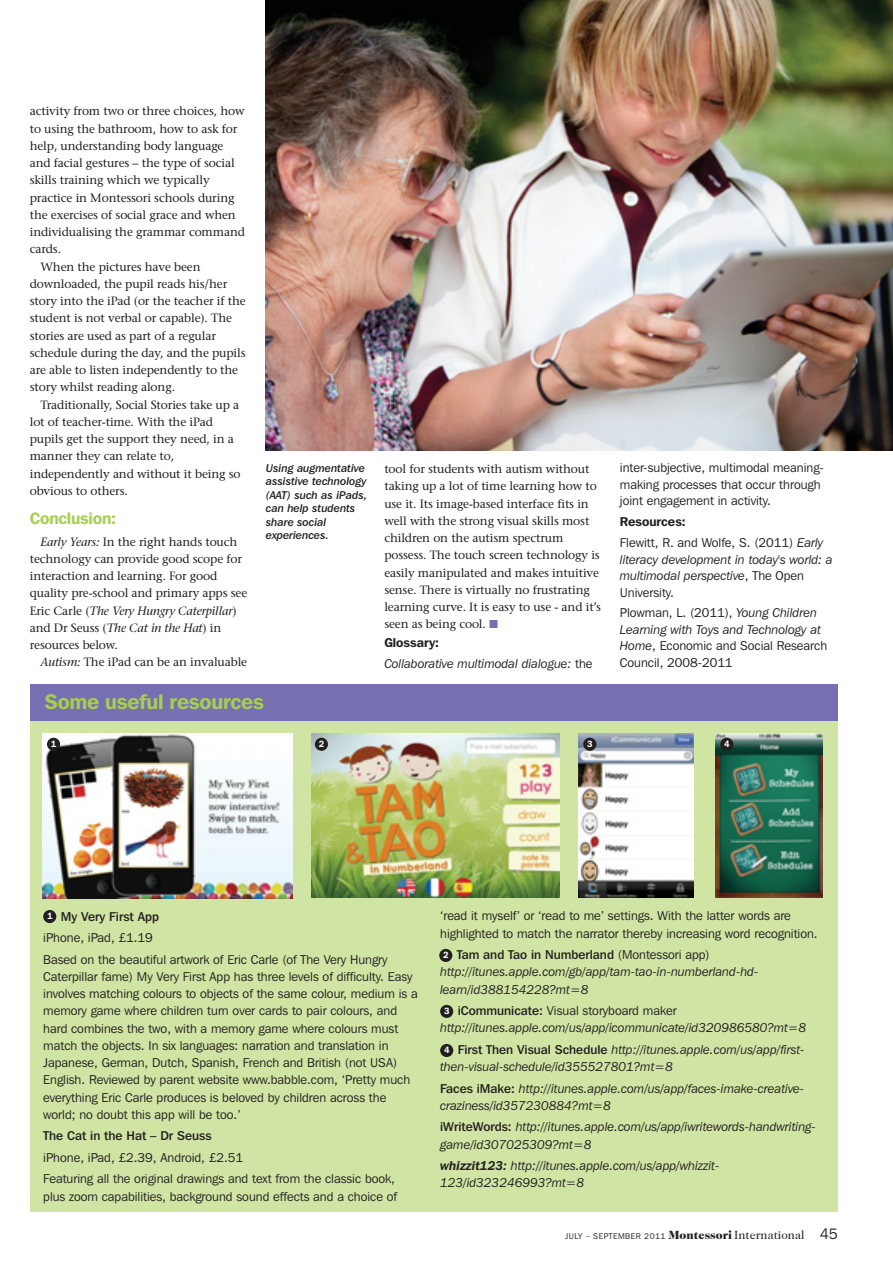
<style>
.page{position:relative;width:893px;height:1263px;background:#fff}
.page>*{position:absolute;margin:0;border:0;box-sizing:border-box;transform-origin:0 0}
.t1{font:600 21px "Franklin Gothic IT Cby BT";letter-spacing:-.015em;color:#a5cf4c}
.t2{font:600 16.5px "Franklin Gothic IT Cby BT";letter-spacing:-.015em;color:#a5cf4c}
.t3{font:12.75px/17.2px "Franklin Gothic IT Cby BT";color:#231f20}
.t4{font:italic 12.75px/17.2px "Franklin Gothic IT Cby BT";color:#231f20}
.t5{font:500 12.75px "Franklin Gothic IT Cby BT";color:#231f20}
.t6{font:12px/17.2px "Stone Serif";letter-spacing:-.01em;color:#231f20}
.t7{font:11.25px/13.5px "Franklin Gothic IT Cby BT Med Ital";color:#231f20}
.t8{font:600 9px "Franklin Gothic IT Cby BT";color:#fff}
.t9{font:8.25px "Franklin Gothic IT Cby BT";letter-spacing:.06em;color:#231f20}
.s1{font-style:italic}
.s2{font-weight:600;font-style:normal}
.s3{font-style:normal}
.s4{font-weight:600}
.s5{font-weight:500;font-style:normal}
.s6{font-family:"Caslon Two Twenty Four";font-weight:900;font-size:12px}
.s7{font-family:"Caslon Two Twenty Four";font-size:12px}
.s8{font-size:15px}
</style>
<div class="page">
<div style="left:30px;top:686px;width:808px;height:526px;background:#d0e4a4"></div>
<img style="left:716px;top:734px;width:106px;height:163px">
<img style="left:266px;top:0;width:627px;height:451px">
<img style="left:43px;top:734px;width:249px;height:165px">
<img style="left:311px;top:734px;width:248px;height:163px">
<img style="left:578px;top:734px;width:116px;height:163px">
<div style="left:47px;top:738px;width:13px;height:13px;background:#231f20;border-radius:50%"></div>
<div style="left:43px;top:910px;width:13px;height:13px;background:#231f20;border-radius:50%"></div>
<div style="left:439px;top:949px;width:13px;height:13px;background:#231f20;border-radius:50%"></div>
<div style="left:440px;top:1044px;width:13px;height:13px;background:#231f20;border-radius:50%"></div>
<div style="left:440px;top:1005px;width:13px;height:13px;background:#231f20;border-radius:50%"></div>
<div style="left:315px;top:738px;width:13px;height:13px;background:#231f20;border-radius:50%"></div>
<div style="left:583px;top:738px;width:13px;height:13px;background:#231f20;border-radius:50%"></div>
<div style="left:720px;top:738px;width:13px;height:13px;background:#231f20;border-radius:50%"></div>
<div style="left:30px;top:684px;width:808px;height:37px;background:#7670b3"></div>
<p class="t6" style="left:30px;top:104px;width:216px">activity from two or three choices, how</p>
<p class="t6" style="left:30px;top:121px;width:209px">to using the bathroom, how to ask for</p>
<p class="t6" style="left:30px;top:138px;width:195px">help, understanding body language</p>
<p class="t6" style="left:30px;top:156px;width:207px">and facial gestures – the type of social</p>
<p class="t6" style="left:30px;top:173px;width:181px">skills training which we typically</p>
<p class="t6" style="left:30px;top:190px;width:206px">practice in Montessori schools during</p>
<p class="t6" style="left:30px;top:207px;width:208px">the exercises of social grace and when</p>
<p class="t6" style="left:30px;top:225px;width:217px">individualising the grammar command</p>
<p class="t6" style="left:30px;top:242px;width:33px">cards.</p>
<p class="t6" style="left:40px;top:259px;width:162px">When the pictures have been</p>
<p class="t6" style="left:30px;top:276px;width:199px">downloaded, the pupil reads his/her</p>
<p class="t6" style="left:30px;top:294px;width:218px">story into the iPad (or the teacher if the</p>
<p class="t6" style="left:30px;top:311px;width:204px">student is not verbal or capable). The</p>
<p class="t6" style="left:30px;top:328px;width:188px">stories are used as part of a regular</p>
<p class="t6" style="left:30px;top:345px;width:217px">schedule during the day, and the pupils</p>
<p class="t6" style="left:30px;top:363px;width:210px">are able to listen independently to the</p>
<p class="t6" style="left:30px;top:380px;width:147px">story whilst reading along.</p>
<p class="t6" style="left:40px;top:397px;width:200px">Traditionally, Social Stories take up a</p>
<p class="t6" style="left:30px;top:414px;width:185px">lot of teacher-time. With the iPad</p>
<p class="t6" style="left:30px;top:432px;width:206px">pupils get the support they need, in a</p>
<p class="t6" style="left:30px;top:449px;width:146px">manner they can relate to,</p>
<p class="t6" style="left:30px;top:466px;width:212px">independently and without it being so</p>
<p class="t6" style="left:30px;top:483px;width:100px">obvious to others.</p>
<h2 class="t2" style="left:30px;top:513px;width:88px">Conclusion:</h2>
<p class="t6" style="left:30px;top:534px;width:219px;text-indent:11px"><span class="s1">Early Years:</span> In the right hands touch technology can provide good scope for interaction and learning. For good quality pre-school and primary apps see Eric Carle (<span class="s1">The Very Hungry Caterpillar</span>) and Dr Seuss (<span class="s1">The Cat in the Hat</span>) in resources below.</p>
<p class="t6" style="left:40px;top:655px;width:208px"><span class="s1">Autism:</span> The iPad can be an invaluable</p>
<p class="t7" style="left:266px;top:462px;width:103px">Using augmentative assistive technology (AAT) such as iPads, can help students share social experiences.</p>
<h1 class="t1" style="left:45px;top:695px;width:221px">Some useful resources</h1>
<p class="t6" style="left:384px;top:462px;width:218px">tool for students with autism without taking up a lot of time learning how to use it. Its image-based interface fits in well with the strong visual skills most children on the autism spectrum possess. The touch screen technology is easily manipulated and makes intuitive sense. There is virtually no frustrating learning curve. It is easy to use - and it’s seen as being cool.</p>
<p class="t4" style="left:384px;top:633px;width:210px;line-height:20.7px"><span class="s2">Glossary:<br></span>Collaborative multimodal dialogue: <span class="s3">the</span></p>
<p class="t3" style="left:620px;top:461px;width:206px;line-height:16.5px">inter-subjective, multimodal meaning&shy;making processes that occur through joint engagement in activity.</p>
<p class="t3" style="left:620px;top:513px;width:205px;line-height:20.7px"><span class="s4">Resources:<br></span>Flewitt, R. and Wolfe, S. (2011) <span class="s1">Early</span></p>
<p class="t4" style="left:620px;top:552px;width:214px;line-height:16.5px">literacy development in today's world: a multimodal perspective<span class="s3">, The Open<br>University.</span></p>
<p class="t3" style="left:620px;top:606px;width:209px;line-height:16.5px">Plowman, L. (2011), <span class="s1">Young Children<br>Learning with Toys and Technology at<br>Home</span>, Economic and Social Research<br>Council, 2008-2011</p>
<p class="t8" style="left:51px;top:741px;width:7px">1</p>
<p class="t8" style="left:319px;top:741px;width:7px">2</p>
<p class="t8" style="left:587px;top:741px;width:7px">3</p>
<p class="t8" style="left:724px;top:741px;width:7px">4</p>
<p class="t5" style="left:61px;top:912px;width:100px">My Very First App</p>
<p class="t3" style="left:43px;top:928px;width:346px;line-height:21.5px">iPhone, iPad, £1.19<br>Based on the beautiful artwork of Eric Carle (of The Very Hungry</p>
<p class="t3" style="left:43px;top:969px;width:376px">Caterpillar fame) My Very First App has three levels of difficulty. Easy involves matching colours to objects of the same colour, medium is a memory game where children turn over cards to pair colours, and hard combines the two, with a memory game where colours must match the objects. In six languages: narration and translation in Japanese, German, Dutch, Spanish, French and British (not USA)<br>English. Reviewed by parent website www.babble.com, ‘Pretty much everything Eric Carle produces is beloved by children across the world; no doubt this app will be too.’</p>
<p class="t5" style="left:43px;top:1131px;width:170px">The Cat in the Hat – Dr Seuss</p>
<p class="t3" style="left:43px;top:1148px;width:353px;line-height:21.5px">iPhone, iPad, £2.39, Android, £2.51<br>Featuring all the original drawings and text from the classic book,</p>
<p class="t3" style="left:43px;top:1189px;width:355px">plus zoom capabilities, background sound effects and a choice of</p>
<p class="t8" style="left:47px;top:913px;width:7px">1</p>
<p class="t3" style="left:440px;top:908px;width:379px">‘read it myself’ or ‘read to me’ settings. With the latter words are highlighted to match the narrator thereby increasing word recognition.</p>
<p class="t4" style="left:440px;top:947px;width:320px;text-indent:17px"><span class="s5">Tam and Tao in Numberland</span> <span class="s3">(Montessori app) </span>http://itunes.apple.com/gb/app/tam-tao-in-numberland-hd&shy;learn/id388154228?mt=8</p>
<p class="t4" style="left:440px;top:1003px;width:368px;text-indent:18px"><span class="s5">iCommunicate:</span> <span class="s3">Visual storyboard maker </span>http://itunes.apple.com/us/app/icommunicate/id320986580?mt=8</p>
<p class="t4" style="left:440px;top:1042px;width:366px;text-indent:18px"><span class="s5">First Then Visual Schedule</span> http://itunes.apple.com/us/app/first&shy;then-visual-schedule/id355527801?mt=8</p>
<p class="t4" style="left:440px;top:1081px;width:366px"><span class="s5">Faces iMake:</span> http://itunes.apple.com/us/app/faces-imake-creative&shy;craziness/id357230884?mt=8</p>
<p class="t4" style="left:440px;top:1119px;width:377px"><span class="s5">iWriteWords:</span> http://itunes.apple.com/us/app/iwritewords-handwriting&shy;game/id307025309?mt=8</p>
<p class="t4" style="left:440px;top:1158px;width:281px"><span class="s4">whizzit123:</span> http://itunes.apple.com/us/app/whizzit-<br>123/id323246993?mt=8</p>
<p class="t8" style="left:443px;top:952px;width:7px">2</p>
<p class="t8" style="left:444px;top:1008px;width:7px">3</p>
<p class="t8" style="left:444px;top:1047px;width:7px">4</p>
<p class="t9" style="left:565px;top:1233px;width:274px">JULY – SEPTEMBER 2011 <span class="s6">Montessori</span> <span class="s7">International</span> <span class="s8">45</span></p>
</div>
